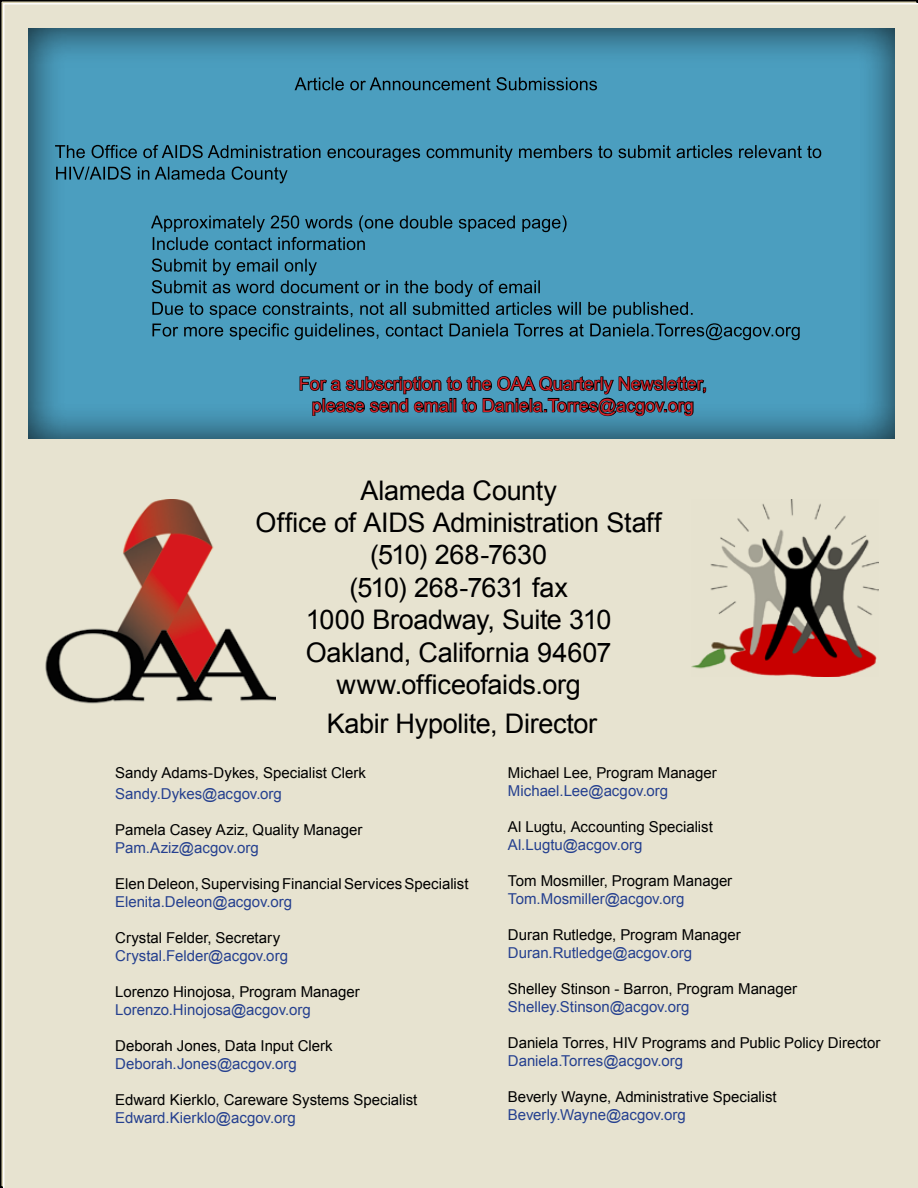
<style>
.page{position:relative;width:918px;height:1188px;background:#fff}
.page>*{position:absolute;margin:0;border:0;box-sizing:border-box;transform-origin:0 0}
.t1{font:27px/32.4px "Arial";letter-spacing:-.01em;color:#000;text-align:center}
.t2{font:18px/21.6px "Arial";color:#d2232a;text-align:center}
.t3{font:15px "Arial";color:#000}
.t4{font:15px "Arial";color:#25408f}
</style>
<div class="page">
<div style="left:4px;top:4px;width:914px;height:1184px;background:#e7e3d0"></div>
<div style="left:15px;top:21px;width:882px;height:419px;background:#000;opacity:.75"></div>
<svg style="left:42px;top:140px;width:817px;height:50px;background:#448fad"></svg>
<svg style="left:138px;top:209px;width:718px;height:201px;background:#4593b2"></svg>
<svg style="left:282px;top:71px;width:352px;height:42px;background:#4592b0"></svg>
<svg style="left:299px;top:372px;width:408px;height:45px;background:#30677c"></svg>
<img style="left:28px;top:500px;width:248px;height:250px">
<img style="left:691px;top:500px;width:188px;height:177px">
<p class="t2" style="left:299px;top:373px;width:410px">For a subscription to the OAA Quarterly Newsletter, please send email to Daniela.Torres@acgov.org</p>
<h1 class="t1" style="left:256px;top:474px;width:408px">Alameda County<br>Office of AIDS Administration Staff (510) 268-7630<br>(510) 268-7631 fax<br>1000 Broadway, Suite 310<br>Oakland, California 94607 www.officeofaids.org</h1>
<h1 class="t1" style="left:327px;top:708px;width:272px">Kabir Hypolite, Director</h1>
<p class="t3" style="left:115px;top:763px;width:252px">Sandy Adams-Dykes, Specialist Clerk</p>
<p class="t4" style="left:115px;top:784px;width:168px">Sandy.Dykes@acgov.org</p>
<p class="t3" style="left:115px;top:820px;width:249px">Pamela Casey Aziz, Quality Manager</p>
<p class="t4" style="left:115px;top:838px;width:145px">Pam.Aziz@acgov.org</p>
<p class="t3" style="left:115px;top:874px;width:355px">Elen Deleon, Supervising Financial Services Specialist</p>
<p class="t4" style="left:115px;top:892px;width:179px">Elenita.Deleon@acgov.org</p>
<p class="t3" style="left:115px;top:928px;width:166px">Crystal Felder, Secretary</p>
<p class="t4" style="left:115px;top:946px;width:174px">Crystal.Felder@acgov.org</p>
<p class="t3" style="left:115px;top:982px;width:246px">Lorenzo Hinojosa, Program Manager</p>
<p class="t4" style="left:115px;top:1000px;width:197px">Lorenzo.Hinojosa@acgov.org</p>
<p class="t3" style="left:115px;top:1036px;width:219px">Deborah Jones, Data Input Clerk</p>
<p class="t4" style="left:115px;top:1054px;width:183px">Deborah.Jones@acgov.org</p>
<p class="t3" style="left:115px;top:1090px;width:304px">Edward Kierklo, Careware Systems Specialist</p>
<p class="t4" style="left:115px;top:1108px;width:182px">Edward.Kierklo@acgov.org</p>
<p class="t3" style="left:508px;top:763px;width:210px">Michael Lee, Program Manager</p>
<p class="t4" style="left:508px;top:781px;width:162px">Michael.Lee@acgov.org</p>
<p class="t3" style="left:508px;top:817px;width:206px">Al Lugtu, Accounting Specialist</p>
<p class="t4" style="left:508px;top:835px;width:136px">Al.Lugtu@acgov.org</p>
<p class="t3" style="left:508px;top:871px;width:226px">Tom Mosmiller, Program Manager</p>
<p class="t4" style="left:508px;top:889px;width:178px">Tom.Mosmiller@acgov.org</p>
<p class="t3" style="left:508px;top:925px;width:234px">Duran Rutledge, Program Manager</p>
<p class="t4" style="left:508px;top:943px;width:186px">Duran.Rutledge@acgov.org</p>
<p class="t3" style="left:508px;top:979px;width:291px">Shelley Stinson - Barron, Program Manager</p>
<p class="t4" style="left:508px;top:997px;width:183px">Shelley.Stinson@acgov.org</p>
<p class="t3" style="left:508px;top:1033px;width:374px">Daniela Torres, HIV Programs and Public Policy Director</p>
<p class="t4" style="left:508px;top:1051px;width:177px">Daniela.Torres@acgov.org</p>
<p class="t3" style="left:508px;top:1087px;width:270px">Beverly Wayne, Administrative Specialist</p>
<p class="t4" style="left:508px;top:1105px;width:179px">Beverly.Wayne@acgov.org</p>
</div>
